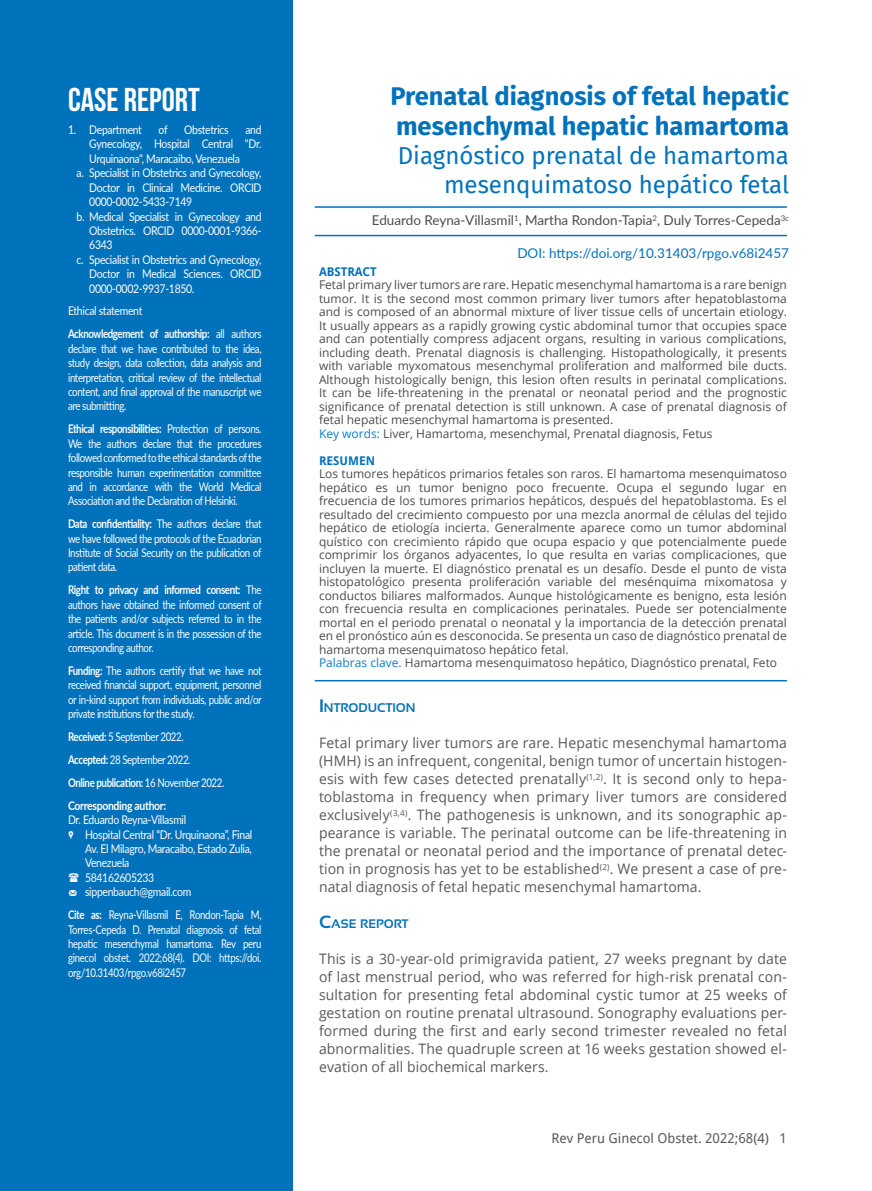
<style>
.page{position:relative;width:872px;height:1191px;background:#fff}
.page>*{position:absolute;margin:0;border:0;box-sizing:border-box;transform-origin:0 0}
.t1{font:700 33px "Bebas Neue";color:#fff}
.t2{font:700 25.5px/30.6px "Fira Sans";color:#0072bc}
.t3{font:24px/28.8px "Fira Sans";color:#0072bc;text-align:right}
.t4{font:14.4px/18px "Open Sans";letter-spacing:.01em;color:#57585a;text-align:justify}
.t5{font:13.5px "Lato";color:#4b4c4d}
.t6{font:13.5px "Lato";color:#0072bc}
.t7{font:13.5px "Droid Sans";color:#57585a}
.t8{font:700 12.6px "Sansation";color:#0072bc}
.t9{font:700 12.3px "Sansation";color:#0072bc}
.t10{font:12px/13.5px "Open Sans";color:#4b4c4d}
.t11{font:12px/14.4px "Lato";letter-spacing:-.03em;color:#fff;text-align:justify;scale:.81 1}
.t12{font:12px "Lato";letter-spacing:-.03em;color:#fff;scale:.87 1}
.t13{font:12px/14.4px "Lato";letter-spacing:-.03em;color:#fff;text-align:justify;scale:.8 1}
.t14{font:700 12px/23px "Lato";letter-spacing:-.04em;color:#fff;scale:.81 1}
.t15{font:700 12px "Droid Sans";color:#0072bc}
.s1{font-weight:400}
.s2{font-weight:700}
.s3{font-family:"Modern Pictograms"}
.s4{color:#0d7ec3}
.s5{font-size:18px}
.s6{font-size:17.7px}
</style>
<div class="page">
<div style="left:0;top:0;width:293px;height:1191px;background:#0072bc"></div>
<hr style="left:315px;top:206px;width:472px;height:2px;background:#0072bc">
<hr style="left:315px;top:235px;width:472px;height:1px;background:#0072bc">
<hr style="left:315px;top:680px;width:472px;height:1px;background:#0072bc">
<h1 class="t1" style="left:68px;top:82px;width:133px">CASE REPORT</h1>
<p class="t12" style="left:68px;top:121px;width:87px">1. Department</p>
<p class="t12" style="left:159px;top:121px;width:12px">of</p>
<p class="t12" style="left:184px;top:121px;width:53px">Obstetrics</p>
<p class="t12" style="left:245px;top:121px;width:20px">and</p>
<p class="t12" style="left:89px;top:135px;width:199px">Gynecology, Hospital Central "Dr.</p>
<p class="t12" style="left:89px;top:150px;width:175px">Urquinaona", Maracaibo, Venezuela</p>
<p class="t12" style="left:77px;top:164px;width:214px">a. Specialist in Obstetrics and Gynecology,</p>
<p class="t12" style="left:89px;top:179px;width:199px">Doctor in Clinical Medicine. ORCID</p>
<p class="t12" style="left:89px;top:193px;width:120px">0000-0002-5433-7149</p>
<p class="t12" style="left:77px;top:207px;width:214px">b. Medical Specialist in Gynecology and</p>
<p class="t12" style="left:89px;top:222px;width:199px">Obstetrics. ORCID 0000-0001-9366-</p>
<p class="t12" style="left:89px;top:236px;width:28px">6343</p>
<p class="t12" style="left:77px;top:251px;width:214px">c. Specialist in Obstetrics and Gynecology,</p>
<p class="t12" style="left:89px;top:265px;width:199px">Doctor in Medical Sciences. ORCID</p>
<p class="t12" style="left:89px;top:279px;width:122px">0000-0002-9937-1850.</p>
<p class="t14" style="left:68px;top:299px;width:240px"><span class="s1">Ethical statement<br></span>Acknowledgement of authorship: <span class="s1">all authors</span></p>
<p class="t11" style="left:68px;top:341px;width:240px">declare that we have contributed to the idea, study design, data collection, data analysis and interpretation, critical review of the intellectual content, and final approval of the manuscript we are submitting.</p>
<p class="t11" style="left:68px;top:421px;width:240px"><span class="s2">Ethical responsibilities:</span> Protection of persons.<br>We the authors declare that the procedures followed conformed to the ethical standards of the responsible human experimentation committee and in accordance with the World Medical Association and the Declaration of Helsinki.</p>
<p class="t11" style="left:68px;top:516px;width:241px"><span class="s2">Data confidentiality:</span> The authors declare that we have followed the protocols of the Ecuadorian Institute of Social Security on the publication of patient data.</p>
<p class="t11" style="left:68px;top:582px;width:241px"><span class="s2">Right to privacy and informed consent:</span> The authors have obtained the informed consent of the patients and/or subjects referred to in the article. This document is in the possession of the corresponding author.</p>
<p class="t11" style="left:68px;top:663px;width:241px"><span class="s2">Funding:</span> The authors certify that we have not received financial support, equipment, personnel or in-kind support from individuals, public and/or private institutions for the study.</p>
<p class="t14" style="left:68px;top:724px;width:194px">Received: <span class="s1">5 September 2022.<br></span>Accepted: <span class="s1">28 September 2022.<br></span>Online publication: <span class="s1">16 November 2022.<br></span>Corresponding author:</p>
<p class="t12" style="left:68px;top:811px;width:137px">Dr. Eduardo Reyna-Villasmil</p>
<p class="t12" style="left:68px;top:825px;width:213px"><span class="s3">,</span> Hospital Central “Dr. Urquinaona”, Final</p>
<p class="t12" style="left:85px;top:840px;width:193px">Av. El Milagro, Maracaibo, Estado Zulia,</p>
<p class="t12" style="left:85px;top:854px;width:52px">Venezuela</p>
<p class="t12" style="left:85px;top:869px;width:81px">584162605233</p>
<p class="t12" style="left:68px;top:883px;width:143px"><span class="s3">m</span> sippenbauch@gmail.com</p>
<p class="t13" style="left:68px;top:907px;width:243px"><span class="s2">Cite as:</span> Reyna-Villasmil E, Rondon-Tapia M, Torres-Cepeda D. Prenatal diagnosis of fetal hepatic mesenchymal hamartoma. Rev peru ginecol obstet. 2022;68(4). DOI: https://doi. org/10.31403/rpgo.v68i2457</p>
<h2 class="t2" style="left:390px;top:79px;width:400px">Prenatal diagnosis of fetal hepatic mesenchymal hepatic hamartoma</h2>
<h3 class="t3" style="left:398px;top:141px;width:393px">Diagnóstico prenatal de hamartoma mesenquimatoso hepático fetal</h3>
<p class="t5" style="left:372px;top:211px;width:419px">Eduardo Reyna-Villasmil<sup>1</sup>, Martha Rondon-Tapia<sup>2</sup>, Duly Torres-Cepeda<sup>3c</sup></p>
<p class="t6" style="left:517px;top:243px;width:273px">DOI: https://doi.org/10.31403/rpgo.v68i2457</p>
<p class="t15" style="left:319px;top:263px;width:59px">ABSTRACT</p>
<p class="t10" style="left:319px;top:278px;width:469px">Fetal primary liver tumors are rare. Hepatic mesenchymal hamartoma is a rare benign tumor. It is the second most common primary liver tumors after hepatoblastoma and is composed of an abnormal mixture of liver tissue cells of uncertain etiology.<br>It usually appears as a rapidly growing cystic abdominal tumor that occupies space and can potentially compress adjacent organs, resulting in various complications, including death. Prenatal diagnosis is challenging. Histopathologically, it presents with variable myxomatous mesenchymal proliferation and malformed bile ducts.<br>Although histologically benign, this lesion often results in perinatal complications.<br>It can be life-threatening in the prenatal or neonatal period and the prognostic significance of prenatal detection is still unknown. A case of prenatal diagnosis of fetal hepatic mesenchymal hamartoma is presented.<br><span class="s4">Key words:</span> Liver, Hamartoma, mesenchymal, Prenatal diagnosis, Fetus</p>
<p class="t15" style="left:319px;top:452px;width:58px">RESUMEN</p>
<p class="t10" style="left:319px;top:467px;width:469px">Los tumores hepáticos primarios fetales son raros. El hamartoma mesenquimatoso hepático es un tumor benigno poco frecuente. Ocupa el segundo lugar en frecuencia de los tumores primarios hepáticos, después del hepatoblastoma. Es el resultado del crecimiento compuesto por una mezcla anormal de células del tejido hepático de etiología incierta. Generalmente aparece como un tumor abdominal quístico con crecimiento rápido que ocupa espacio y que potencialmente puede comprimir los órganos adyacentes, lo que resulta en varias complicaciones, que incluyen la muerte. El diagnóstico prenatal es un desafío. Desde el punto de vista histopatológico presenta proliferación variable del mesénquima mixomatosa y conductos biliares malformados. Aunque histológicamente es benigno, esta lesión con frecuencia resulta en complicaciones perinatales. Puede ser potencialmente mortal en el periodo prenatal o neonatal y la importancia de la detección prenatal en el pronóstico aún es desconocida. Se presenta un caso de diagnóstico prenatal de hamartoma mesenquimatoso hepático fetal.<br><span class="s4">Palabras clave.</span> Hamartoma mesenquimatoso hepático, Diagnóstico prenatal, Feto</p>
<p class="t8" style="left:319px;top:701px;width:98px"><span class="s5">I</span>NTRODUCTION</p>
<p class="t4" style="left:319px;top:733px;width:469px">Fetal primary liver tumors are rare. Hepatic mesenchymal hamartoma (HMH) is an infrequent, congenital, benign tumor of uncertain histogen&shy;esis with few cases detected prenatally<sup>(1,2)</sup>. It is second only to hepa&shy;toblastoma in frequency when primary liver tumors are considered exclusively<sup>(3,4)</sup>. The pathogenesis is unknown, and its sonographic ap&shy;pearance is variable. The perinatal outcome can be life-threatening in the prenatal or neonatal period and the importance of prenatal detec&shy;tion in prognosis has yet to be established<sup>(2)</sup>. We present a case of pre&shy;natal diagnosis of fetal hepatic mesenchymal hamartoma.</p>
<p class="t9" style="left:319px;top:917px;width:91px"><span class="s6">C</span>ASE REPORT</p>
<p class="t4" style="left:319px;top:949px;width:469px">This is a 30-year-old primigravida patient, 27 weeks pregnant by date of last menstrual period, who was referred for high-risk prenatal con&shy;sultation for presenting fetal abdominal cystic tumor at 25 weeks of gestation on routine prenatal ultrasound. Sonography evaluations per&shy;formed during the first and early second trimester revealed no fetal abnormalities. The quadruple screen at 16 weeks gestation showed el&shy;evation of all biochemical markers.</p>
<p class="t7" style="left:551px;top:1128px;width:237px">Rev Peru Ginecol Obstet. 2022;68(4) 1</p>
</div>
